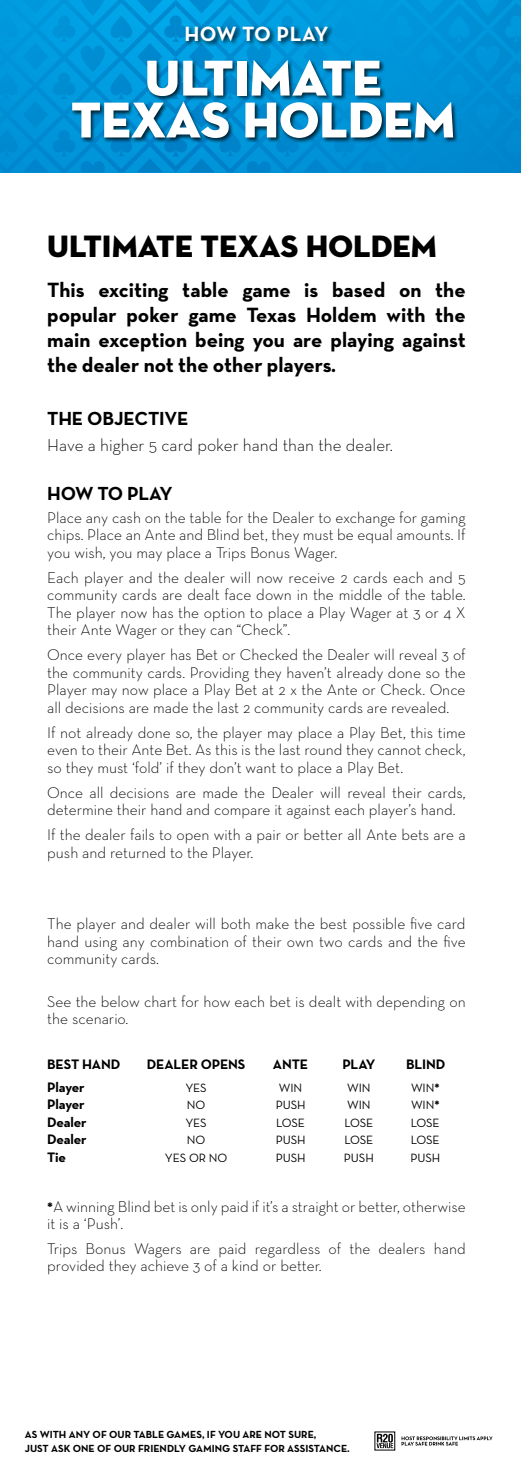
<style>
.page{position:relative;width:521px;height:1474px;background:#fff}
.page>*{position:absolute;margin:0;border:0;box-sizing:border-box;transform-origin:0 0}
.t1{font:51.27px/41.8px "Neutra Disp Titling";color:#fff;text-align:center}
.t2{font:31.5px "Neutra Disp Titling";color:#000}
.t3{font:700 21px/25.2px "Neutra Text TF";color:#000;text-align:justify}
.t4{font:21px "Neutra Text TF Bold Alt";letter-spacing:.01em;color:#fff}
.t5{font:700 19.25px "Neutra Text";letter-spacing:-.01em;color:#000}
.t6{font:700 19.25px "Neutra Text";letter-spacing:-.03em;color:#000}
.t7{font:300 17.5px "Neutra Text";color:#000}
.t8{font:300 15.75px/17.5px "Neutra Text";color:#000;text-align:justify}
.t9{font:700 14px "Neutra Text";letter-spacing:-.01em;color:#000}
.t10{font:12.25px "Neutra Text";letter-spacing:-.01em;color:#000}
.t11{font:10.5px/14px "Neutra Text Bold Alt";color:#000}
.s1{font-weight:700}
.s2{font-weight:700;font-size:14px}
</style>
<div class="page">
<svg style="left:241px;top:0;width:235px;height:172px;background:#0091d6"></svg>
<svg style="left:247px;top:0;width:108px;height:172px;background:#0093d8"></svg>
<svg style="left:0;top:0;width:241px;height:172px;background:#0094d9"></svg>
<svg style="left:476px;top:0;width:45px;height:172px;background:#008cd2"></svg>
<svg style="left:361px;top:0;width:109px;height:172px;background:#0091d6"></svg>
<svg style="left:376px;top:1433px;width:17px;height:15px"></svg>
<svg style="left:401px;top:1436px;width:91px;height:9px"></svg>
<div style="left:184px;top:25px;width:151px;height:23px;background:#000;opacity:.75"></div>
<div style="left:71px;top:59px;width:387px;height:85px;background:#000;opacity:.75"></div>
<h3 class="t4" style="left:184px;top:21px;width:146px">HOW TO PLAY</h3>
<h1 class="t1" style="left:71px;top:57px;width:386px">ULTIMATE<br>TEXAS HOLDEM</h1>
<h2 class="t2" style="left:47px;top:226px;width:391px">ULTIMATE TEXAS HOLDEM</h2>
<h3 class="t3" style="left:47px;top:276px;width:420px">This exciting table game is based on the popular poker game Texas Holdem with the main exception being you are playing against the dealer not the other players.</h3>
<p class="t5" style="left:47px;top:406px;width:143px">THE OBJECTIVE</p>
<p class="t7" style="left:47px;top:434px;width:347px">Have a higher 5 card poker hand than the dealer.</p>
<p class="t6" style="left:47px;top:482px;width:127px">HOW TO PLAY</p>
<p class="t8" style="left:47px;top:508px;width:420px">Place any cash on the table for the Dealer to exchange for gaming chips. Place an Ante and Blind bet, they must be equal amounts. If you wish, you may place a Trips Bonus Wager.</p>
<p class="t8" style="left:47px;top:568px;width:420px">Each player and the dealer will now receive 2 cards each and 5 community cards are dealt face down in the middle of the table.<br>The player now has the option to place a Play Wager at 3 or 4 X their Ante Wager or they can “Check”.</p>
<p class="t8" style="left:47px;top:646px;width:420px">Once every player has Bet or Checked the Dealer will reveal 3 of the community cards. Providing they haven’t already done so the Player may now place a Play Bet at 2 x the Ante or Check. Once all decisions are made the last 2 community cards are revealed.</p>
<p class="t8" style="left:47px;top:723px;width:420px">If not already done so, the player may place a Play Bet, this time even to their Ante Bet. As this is the last round they cannot check, so they must ‘fold’ if they don’t want to place a Play Bet.</p>
<p class="t8" style="left:47px;top:783px;width:420px">Once all decisions are made the Dealer will reveal their cards, determine their hand and compare it against each player’s hand.</p>
<p class="t8" style="left:47px;top:825px;width:420px">If the dealer fails to open with a pair or better all Ante bets are a push and returned to the Player.</p>
<p class="t8" style="left:47px;top:914px;width:420px">The player and dealer will both make the best possible five card hand using any combination of their own two cards and the five community cards.</p>
<p class="t8" style="left:47px;top:992px;width:420px">See the below chart for how each bet is dealt with depending on the scenario.</p>
<p class="t9" style="left:47px;top:1055px;width:75px">BEST HAND</p>
<p class="t9" style="left:147px;top:1055px;width:100px">DEALER OPENS</p>
<p class="t9" style="left:273px;top:1055px;width:37px">ANTE</p>
<p class="t9" style="left:342px;top:1055px;width:35px">PLAY</p>
<p class="t9" style="left:406px;top:1055px;width:41px">BLIND</p>
<p class="t9" style="left:47px;top:1078px;width:39px">Player</p>
<p class="t10" style="left:185px;top:1079px;width:23px">YES</p>
<p class="t10" style="left:279px;top:1079px;width:25px">WIN</p>
<p class="t10" style="left:347px;top:1079px;width:25px">WIN</p>
<p class="t10" style="left:411px;top:1079px;width:30px">WIN<span class="s1">*</span></p>
<p class="t9" style="left:47px;top:1095px;width:39px">Player</p>
<p class="t10" style="left:187px;top:1097px;width:20px">NO</p>
<p class="t10" style="left:276px;top:1097px;width:31px">PUSH</p>
<p class="t10" style="left:347px;top:1097px;width:25px">WIN</p>
<p class="t10" style="left:411px;top:1097px;width:30px">WIN<span class="s1">*</span></p>
<p class="t9" style="left:47px;top:1113px;width:41px">Dealer</p>
<p class="t10" style="left:185px;top:1114px;width:23px">YES</p>
<p class="t10" style="left:276px;top:1114px;width:30px">LOSE</p>
<p class="t10" style="left:344px;top:1114px;width:30px">LOSE</p>
<p class="t10" style="left:411px;top:1114px;width:30px">LOSE</p>
<p class="t9" style="left:47px;top:1130px;width:41px">Dealer</p>
<p class="t10" style="left:187px;top:1132px;width:20px">NO</p>
<p class="t10" style="left:276px;top:1132px;width:31px">PUSH</p>
<p class="t10" style="left:344px;top:1132px;width:30px">LOSE</p>
<p class="t10" style="left:411px;top:1132px;width:30px">LOSE</p>
<p class="t9" style="left:47px;top:1148px;width:20px">Tie</p>
<p class="t10" style="left:165px;top:1149px;width:64px">YES OR NO</p>
<p class="t10" style="left:276px;top:1149px;width:31px">PUSH</p>
<p class="t10" style="left:344px;top:1149px;width:31px">PUSH</p>
<p class="t10" style="left:410px;top:1149px;width:31px">PUSH</p>
<p class="t8" style="left:47px;top:1197px;width:420px"><span class="s2">*</span>A winning Blind bet is only paid if it’s a straight or better, otherwise it is a ‘Push’.</p>
<p class="t8" style="left:47px;top:1239px;width:420px">Trips Bonus Wagers are paid regardless of the dealers hand provided they achieve 3 of a kind or better.</p>
<p class="t11" style="left:25px;top:1426px;width:326px">AS WITH ANY OF OUR TABLE GAMES, IF YOU ARE NOT SURE,<br>JUST ASK ONE OF OUR FRIENDLY GAMING STAFF FOR ASSISTANCE.</p>
</div>
